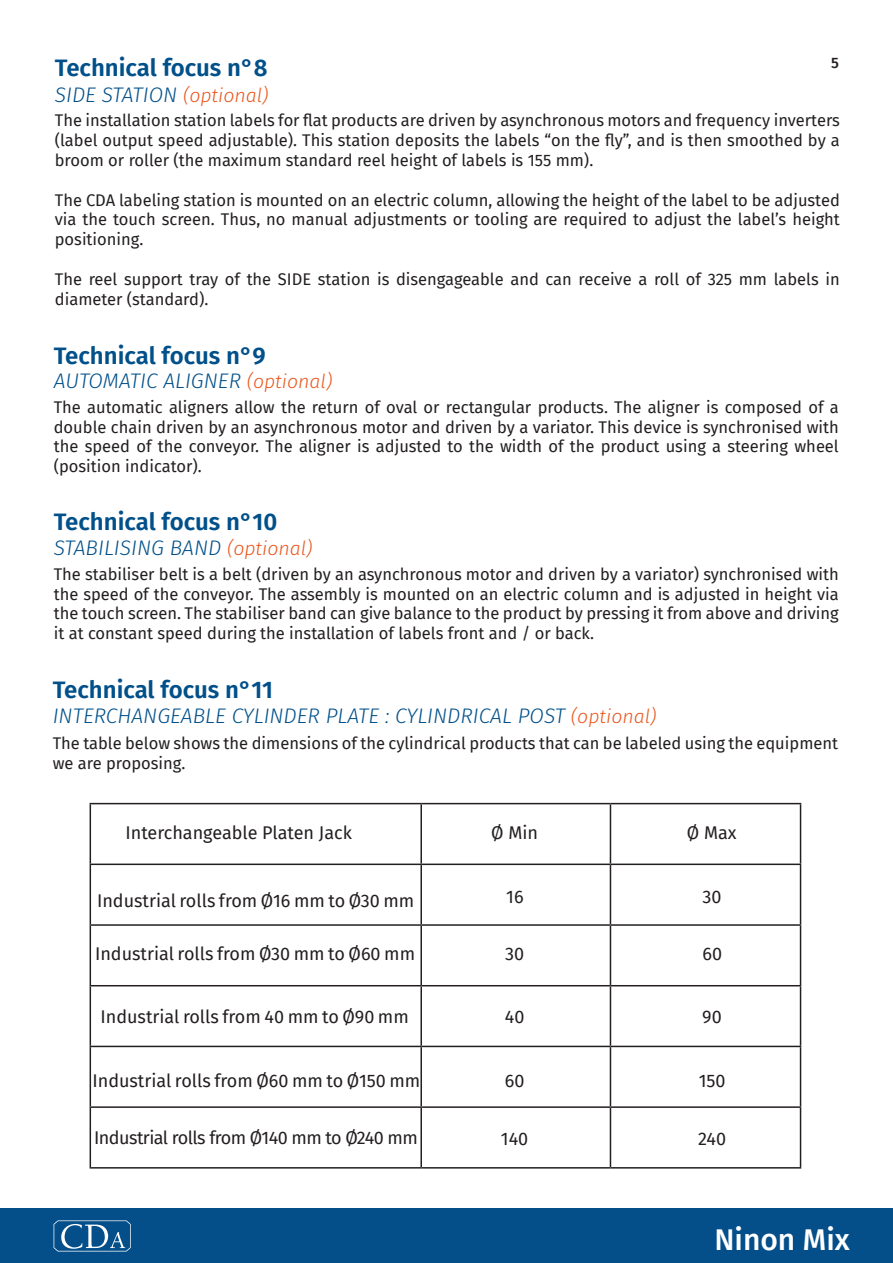
<style>
.page{position:relative;width:893px;height:1263px;background:#fff}
.page>*{position:absolute;margin:0;border:0;box-sizing:border-box;transform-origin:0 0}
.t1{font:500 30px "Fira Sans";color:#fff}
.t2{font:600 24px "Fira Sans";color:#01508a}
.t3{font:italic 300 21px "Fira Sans";color:#01508a}
.t4{font:18px "Fira Sans";color:#231f20}
.t5{font:18px "Fira Sans";letter-spacing:-.03em;color:#231f20}
.t6{font:16.5px/19.8px "Fira Sans";color:#231f20;text-align:justify}
.t7{font:500 15px "Fira Sans";color:#231f20}
.s1{font-size:19.5px;color:#e9551c}
</style>
<div class="page">
<div style="left:0;top:1209px;width:893px;height:54px;background:#044f8a"></div>
<svg style="left:54px;top:1220px;width:77px;height:31px"></svg>
<hr style="left:90px;top:803px;width:331px;height:1px;background:#231f20">
<hr style="left:90px;top:804px;width:1px;height:59px;background:#231f20">
<hr style="left:421px;top:803px;width:189px;height:1px;background:#231f20">
<hr style="left:420px;top:804px;width:2px;height:59px;background:#231f20">
<hr style="left:610px;top:803px;width:191px;height:1px;background:#231f20">
<hr style="left:610px;top:804px;width:1px;height:59px;background:#231f20">
<hr style="left:800px;top:804px;width:1px;height:59px;background:#231f20">
<hr style="left:90px;top:863px;width:331px;height:2px;background:#231f20">
<hr style="left:90px;top:865px;width:1px;height:59px;background:#231f20">
<hr style="left:421px;top:863px;width:189px;height:2px;background:#231f20">
<hr style="left:420px;top:865px;width:2px;height:59px;background:#231f20">
<hr style="left:610px;top:863px;width:191px;height:2px;background:#231f20">
<hr style="left:610px;top:865px;width:1px;height:59px;background:#231f20">
<hr style="left:800px;top:865px;width:1px;height:59px;background:#231f20">
<hr style="left:90px;top:924px;width:331px;height:2px;background:#231f20">
<hr style="left:90px;top:926px;width:1px;height:59px;background:#231f20">
<hr style="left:421px;top:924px;width:189px;height:2px;background:#231f20">
<hr style="left:420px;top:926px;width:2px;height:59px;background:#231f20">
<hr style="left:610px;top:924px;width:191px;height:2px;background:#231f20">
<hr style="left:610px;top:926px;width:1px;height:59px;background:#231f20">
<hr style="left:800px;top:926px;width:1px;height:59px;background:#231f20">
<hr style="left:90px;top:985px;width:331px;height:1px;background:#231f20">
<hr style="left:90px;top:986px;width:1px;height:60px;background:#231f20">
<hr style="left:421px;top:985px;width:189px;height:1px;background:#231f20">
<hr style="left:420px;top:986px;width:2px;height:60px;background:#231f20">
<hr style="left:610px;top:985px;width:191px;height:1px;background:#231f20">
<hr style="left:610px;top:986px;width:1px;height:60px;background:#231f20">
<hr style="left:800px;top:986px;width:1px;height:60px;background:#231f20">
<hr style="left:90px;top:1046px;width:331px;height:1px;background:#231f20">
<hr style="left:90px;top:1047px;width:1px;height:59px;background:#231f20">
<hr style="left:421px;top:1046px;width:189px;height:1px;background:#231f20">
<hr style="left:420px;top:1047px;width:2px;height:59px;background:#231f20">
<hr style="left:610px;top:1046px;width:191px;height:1px;background:#231f20">
<hr style="left:610px;top:1047px;width:1px;height:59px;background:#231f20">
<hr style="left:800px;top:1047px;width:1px;height:59px;background:#231f20">
<hr style="left:90px;top:1106px;width:331px;height:2px;background:#231f20">
<hr style="left:90px;top:1108px;width:1px;height:59px;background:#231f20">
<hr style="left:421px;top:1106px;width:189px;height:2px;background:#231f20">
<hr style="left:420px;top:1108px;width:2px;height:59px;background:#231f20">
<hr style="left:610px;top:1106px;width:191px;height:2px;background:#231f20">
<hr style="left:610px;top:1108px;width:1px;height:59px;background:#231f20">
<hr style="left:800px;top:1108px;width:1px;height:59px;background:#231f20">
<hr style="left:90px;top:1167px;width:331px;height:1px;background:#231f20">
<hr style="left:421px;top:1167px;width:189px;height:1px;background:#231f20">
<hr style="left:610px;top:1167px;width:191px;height:1px;background:#231f20">
<p class="t2" style="left:55px;top:48px;width:214px">Technical focus n°8</p>
<p class="t3" style="left:55px;top:80px;width:215px">SIDE STATION <span class="s1">(optional)</span></p>
<p class="t7" style="left:831px;top:51px;width:9px">5</p>
<p class="t6" style="left:55px;top:110px;width:786px">The installation station labels for flat products are driven by asynchronous motors and frequency inverters (label output speed adjustable). This station deposits the labels “on the fly”, and is then smoothed by a broom or roller (the maximum standard reel height of labels is 155 mm).</p>
<p class="t6" style="left:55px;top:189px;width:786px">The CDA labeling station is mounted on an electric column, allowing the height of the label to be adjusted via the touch screen. Thus, no manual adjustments or tooling are required to adjust the label’s height positioning.</p>
<p class="t6" style="left:55px;top:269px;width:786px">The reel support tray of the SIDE station is disengageable and can receive a roll of 325 mm labels in diameter (standard).</p>
<p class="t2" style="left:54px;top:336px;width:214px">Technical focus n°9</p>
<p class="t3" style="left:54px;top:366px;width:280px">AUTOMATIC ALIGNER <span class="s1">(optional)</span></p>
<p class="t6" style="left:54px;top:397px;width:786px">The automatic aligners allow the return of oval or rectangular products. The aligner is composed of a double chain driven by an asynchronous motor and driven by a variator. This device is synchronised with the speed of the conveyor. The aligner is adjusted to the width of the product using a steering wheel (position indicator).</p>
<p class="t2" style="left:54px;top:502px;width:225px">Technical focus n°10</p>
<p class="t3" style="left:54px;top:533px;width:260px">STABILISING BAND <span class="s1">(optional)</span></p>
<p class="t6" style="left:54px;top:564px;width:786px">The stabiliser belt is a belt (driven by an asynchronous motor and driven by a variator) synchronised with the speed of the conveyor. The assembly is mounted on an electric column and is adjusted in height via the touch screen. The stabiliser band can give balance to the product by pressing it from above and driving it at constant speed during the installation of labels front and / or back.</p>
<p class="t2" style="left:53px;top:670px;width:222px">Technical focus n°11</p>
<p class="t3" style="left:53px;top:701px;width:605px">INTERCHANGEABLE CYLINDER PLATE : CYLINDRICAL POST <span class="s1">(optional)</span></p>
<p class="t6" style="left:53px;top:733px;width:787px">The table below shows the dimensions of the cylindrical products that can be labeled using the equipment we are proposing.</p>
<p class="t4" style="left:126px;top:819px;width:228px">Interchangeable Platen Jack</p>
<p class="t4" style="left:97px;top:887px;width:319px">Industrial rolls from Ø16 mm to Ø30 mm</p>
<p class="t4" style="left:95px;top:940px;width:322px">Industrial rolls from Ø30 mm to Ø60 mm</p>
<p class="t4" style="left:101px;top:1003px;width:310px">Industrial rolls from 40 mm to Ø90 mm</p>
<p class="t4" style="left:92px;top:1067px;width:329px">Industrial rolls from Ø60 mm to Ø150 mm</p>
<p class="t5" style="left:94px;top:1124px;width:325px">Industrial rolls from Ø140 mm to Ø240 mm</p>
<p class="t4" style="left:491px;top:819px;width:48px">Ø Min</p>
<p class="t4" style="left:687px;top:819px;width:51px">Ø Max</p>
<p class="t4" style="left:506px;top:883px;width:19px">16</p>
<p class="t4" style="left:702px;top:883px;width:21px">30</p>
<p class="t4" style="left:505px;top:940px;width:21px">30</p>
<p class="t4" style="left:702px;top:940px;width:21px">60</p>
<p class="t4" style="left:505px;top:1003px;width:21px">40</p>
<p class="t4" style="left:702px;top:1003px;width:21px">90</p>
<p class="t4" style="left:505px;top:1067px;width:21px">60</p>
<p class="t4" style="left:699px;top:1067px;width:28px">150</p>
<p class="t4" style="left:501px;top:1125px;width:29px">140</p>
<p class="t4" style="left:698px;top:1125px;width:30px">240</p>
<h1 class="t1" style="left:714px;top:1215px;width:137px">Ninon Mix</h1>
</div>
